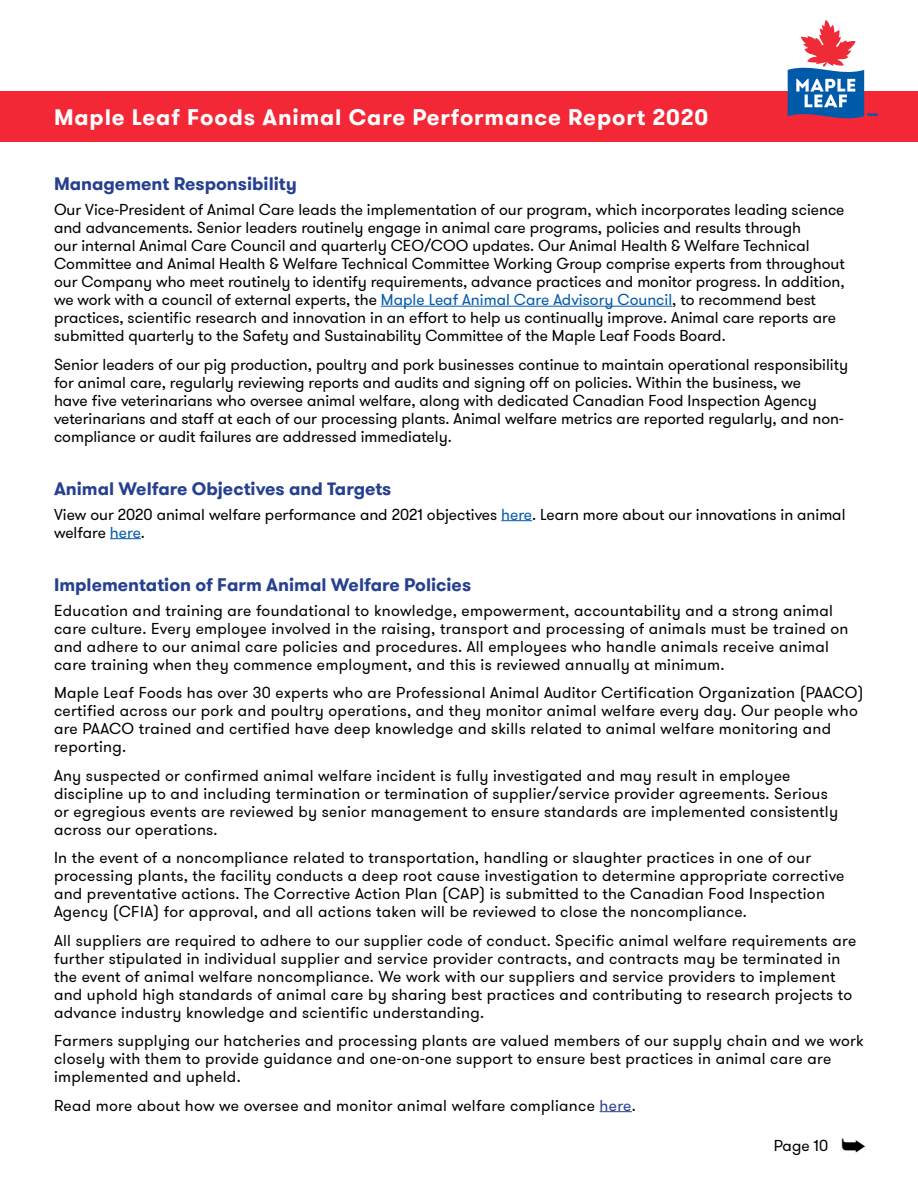
<style>
.page{position:relative;width:918px;height:1188px;background:#fff}
.page>*{position:absolute;margin:0;border:0;box-sizing:border-box;transform-origin:0 0}
.t1{font:700 22.35px "GT Walsheim";letter-spacing:.04em;color:#fff}
.SUB_HEADING{font:700 18px "GT Walsheim";color:#25408f}
.MAIN_TEXT{font:15.75px/18px "GT Walsheim";letter-spacing:.015em;color:#000}
.s1{color:#005aaa}
.s2{color:#25408f}
</style>
<div class="page">
<div style="left:0;top:91px;width:918px;height:50px;background:#f32735"></div>
<svg style="left:788px;top:20px;width:90px;height:99px"></svg>
<hr style="left:381px;top:306px;width:291px;height:1px;background:#005aaa">
<hr style="left:501px;top:520px;width:31px;height:1px;background:#005aaa">
<hr style="left:110px;top:538px;width:31px;height:1px;background:#005aaa">
<hr style="left:600px;top:1111px;width:32px;height:1px;background:#25408f">
<h1 class="t1" style="left:54px;top:102px;width:656px">Maple Leaf Foods Animal Care Performance Report 2020</h1>
<p class="SUB_HEADING" style="left:54px;top:172px;width:244px">Management Responsibility</p>
<p class="MAIN_TEXT" style="left:54px;top:201px;width:792px">Our Vice-President of Animal Care leads the implementation of our program, which incorporates leading science and advancements. Senior leaders routinely engage in animal care programs, policies and results through<br>our internal Animal Care Council and quarterly CEO/COO updates. Our Animal Health &amp; Welfare Technical Committee and Animal Health &amp; Welfare Technical Committee Working Group comprise experts from throughout our Company who meet routinely to identify requirements, advance practices and monitor progress. In addition, we work with a council of external experts, the <span class="s1">Maple Leaf Animal Care Advisory Council</span>, to recommend best practices, scientific research and innovation in an effort to help us continually improve. Animal care reports are submitted quarterly to the Safety and Sustainability Committee of the Maple Leaf Foods Board.</p>
<p class="MAIN_TEXT" style="left:54px;top:355px;width:796px">Senior leaders of our pig production, poultry and pork businesses continue to maintain operational responsibility for animal care, regularly reviewing reports and audits and signing off on policies. Within the business, we<br>have five veterinarians who oversee animal welfare, along with dedicated Canadian Food Inspection Agency veterinarians and staff at each of our processing plants. Animal welfare metrics are reported regularly, and non&shy;compliance or audit failures are addressed immediately.</p>
<p class="SUB_HEADING" style="left:54px;top:477px;width:339px">Animal Welfare Objectives and Targets</p>
<p class="MAIN_TEXT" style="left:54px;top:505px;width:793px">View our 2020 animal welfare performance and 2021 objectives <span class="s1">here</span>. Learn more about our innovations in animal welfare <span class="s1">here</span>.</p>
<p class="SUB_HEADING" style="left:54px;top:573px;width:419px">Implementation of Farm Animal Welfare Policies</p>
<p class="MAIN_TEXT" style="left:54px;top:601px;width:796px">Education and training are foundational to knowledge, empowerment, accountability and a strong animal care culture. Every employee involved in the raising, transport and processing of animals must be trained on and adhere to our animal care policies and procedures. All employees who handle animals receive animal care training when they commence employment, and this is reviewed annually at minimum.</p>
<p class="MAIN_TEXT" style="left:54px;top:684px;width:811px">Maple Leaf Foods has over 30 experts who are Professional Animal Auditor Certification Organization (PAACO) certified across our pork and poultry operations, and they monitor animal welfare every day. Our people who are PAACO trained and certified have deep knowledge and skills related to animal welfare monitoring and reporting.</p>
<p class="MAIN_TEXT" style="left:54px;top:766px;width:786px">Any suspected or confirmed animal welfare incident is fully investigated and may result in employee discipline up to and including termination or termination of supplier/service provider agreements. Serious or egregious events are reviewed by senior management to ensure standards are implemented consistently across our operations.</p>
<p class="MAIN_TEXT" style="left:54px;top:849px;width:792px">In the event of a noncompliance related to transportation, handling or slaughter practices in one of our processing plants, the facility conducts a deep root cause investigation to determine appropriate corrective and preventative actions. The Corrective Action Plan (CAP) is submitted to the Canadian Food Inspection Agency (CFIA) for approval, and all actions taken will be reviewed to close the noncompliance.</p>
<p class="MAIN_TEXT" style="left:54px;top:931px;width:804px">All suppliers are required to adhere to our supplier code of conduct. Specific animal welfare requirements are further stipulated in individual supplier and service provider contracts, and contracts may be terminated in the event of animal welfare noncompliance. We work with our suppliers and service providers to implement and uphold high standards of animal care by sharing best practices and contributing to research projects to advance industry knowledge and scientific understanding.</p>
<p class="MAIN_TEXT" style="left:54px;top:1032px;width:811px">Farmers supplying our hatcheries and processing plants are valued members of our supply chain and we work closely with them to provide guidance and one-on-one support to ensure best practices in animal care are implemented and upheld.</p>
<p class="MAIN_TEXT" style="left:54px;top:1096px;width:583px">Read more about how we oversee and monitor animal welfare compliance <span class="s2">here</span>.</p>
<p class="MAIN_TEXT" style="left:774px;top:1137px;width:56px">Page 10</p>
</div>
